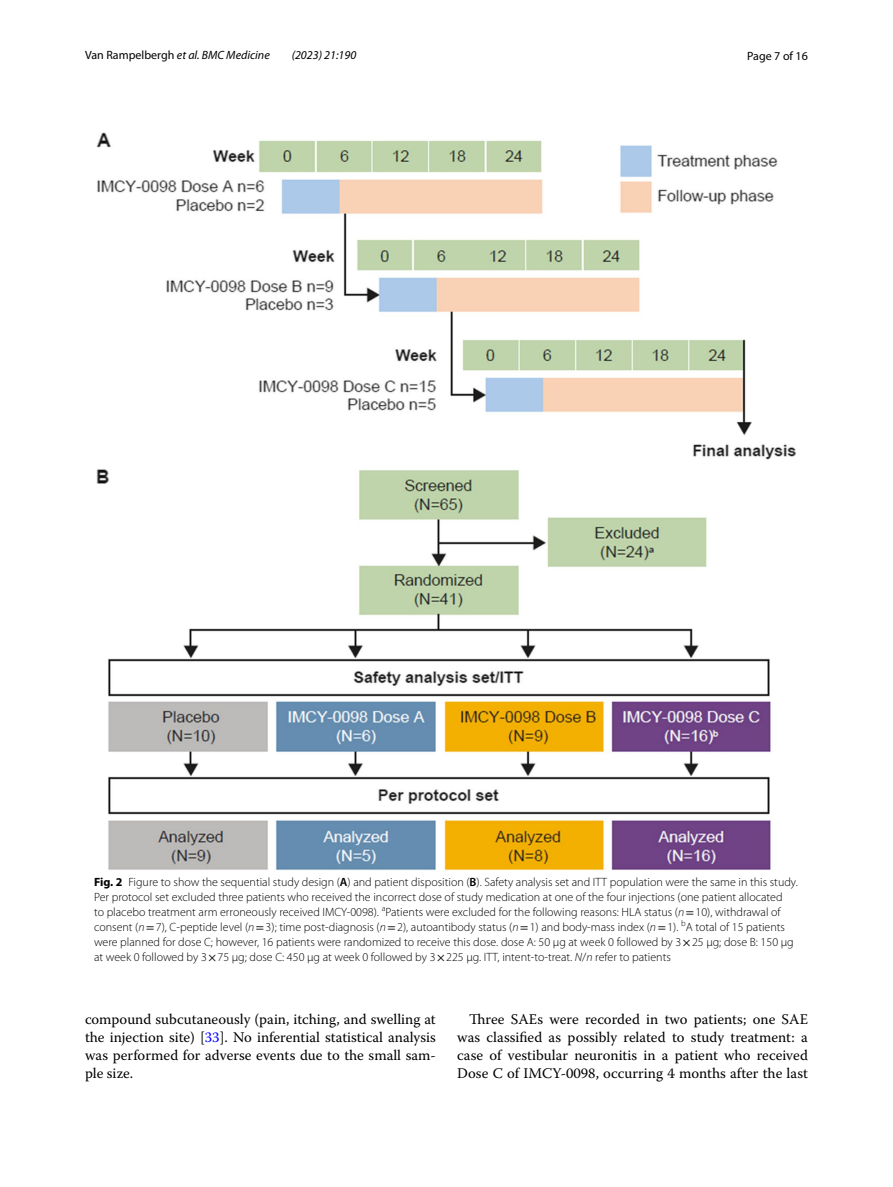
<style>
.page{position:relative;width:893px;height:1187px;background:#fff}
.page>*{position:absolute;margin:0;border:0;box-sizing:border-box;transform-origin:0 0}
.t1{font:14.7px/18px "Warnock Pro";color:#000;text-align:justify}
.t2{font:300 12px/15px "Myriad Pro";color:#000}
.t3{font:italic 12px "Myriad Pro";color:#000}
.t4{font:12px "Myriad Pro";color:#000}
.s1{font-style:normal}
.s2{font-weight:700}
.s3{font-weight:600}
.s4{font-style:italic}
.s5{font-family:"STIX";font-weight:400}
.s6{color:#00f}
</style>
<div class="page">
<img style="left:96px;top:133px;width:701px;height:737px">
<p class="t3" style="left:85px;top:48px;width:186px"><span class="s1">Van Rampelbergh</span> et al. BMC Medicine</p>
<p class="t3" style="left:292px;top:48px;width:66px">(2023) 21:190</p>
<p class="t4" style="left:747px;top:48px;width:62px">Page 7 of 16</p>
<p class="t2" style="left:94px;top:874px;width:705px"><span class="s2">Fig. 2</span> Figure to show the sequential study design (<span class="s3">A</span>) and patient disposition (<span class="s3">B</span>). Safety analysis set and ITT population were the same in this study.<br>Per protocol set excluded three patients who received the incorrect dose of study medication at one of the four injections (one patient allocated<br>to placebo treatment arm erroneously received IMCY-0098). <sup>a</sup>Patients were excluded for the following reasons: HLA status (<span class="s4">n</span><span class="s5">=</span>10), withdrawal of consent (<span class="s4">n</span><span class="s5">=</span>7), C-peptide level (<span class="s4">n</span><span class="s5">=</span>3); time post-diagnosis (<span class="s4">n</span><span class="s5">=</span>2), autoantibody status (<span class="s4">n</span><span class="s5">=</span>1) and body-mass index (<span class="s4">n</span><span class="s5">=</span>1). <sup>b</sup>A total of 15 patients were planned for dose C; however, 16 patients were randomized to receive this dose. dose A: 50 μg at week 0 followed by 3<span class="s5">×</span>25 μg; dose B: 150 μg at week 0 followed by 3<span class="s5">×</span>75 μg; dose C: 450 μg at week 0 followed by 3<span class="s5">×</span>225 μg. ITT, intent-to-treat. <span class="s4">N</span>/<span class="s4">n</span> refer to patients</p>
<p class="t1" style="left:85px;top:1010px;width:352px">compound subcutaneously (pain, itching, and swelling at the injection site) [<span class="s6">33</span>]. No inferential statistical analysis was performed for adverse events due to the small sam&shy;ple size.</p>
<p class="t1" style="left:457px;top:1010px;width:352px;text-indent:12px">Three SAEs were recorded in two patients; one SAE was classified as possibly related to study treatment: a case of vestibular neuronitis in a patient who received Dose C of IMCY-0098, occurring 4 months after the last</p>
</div>
